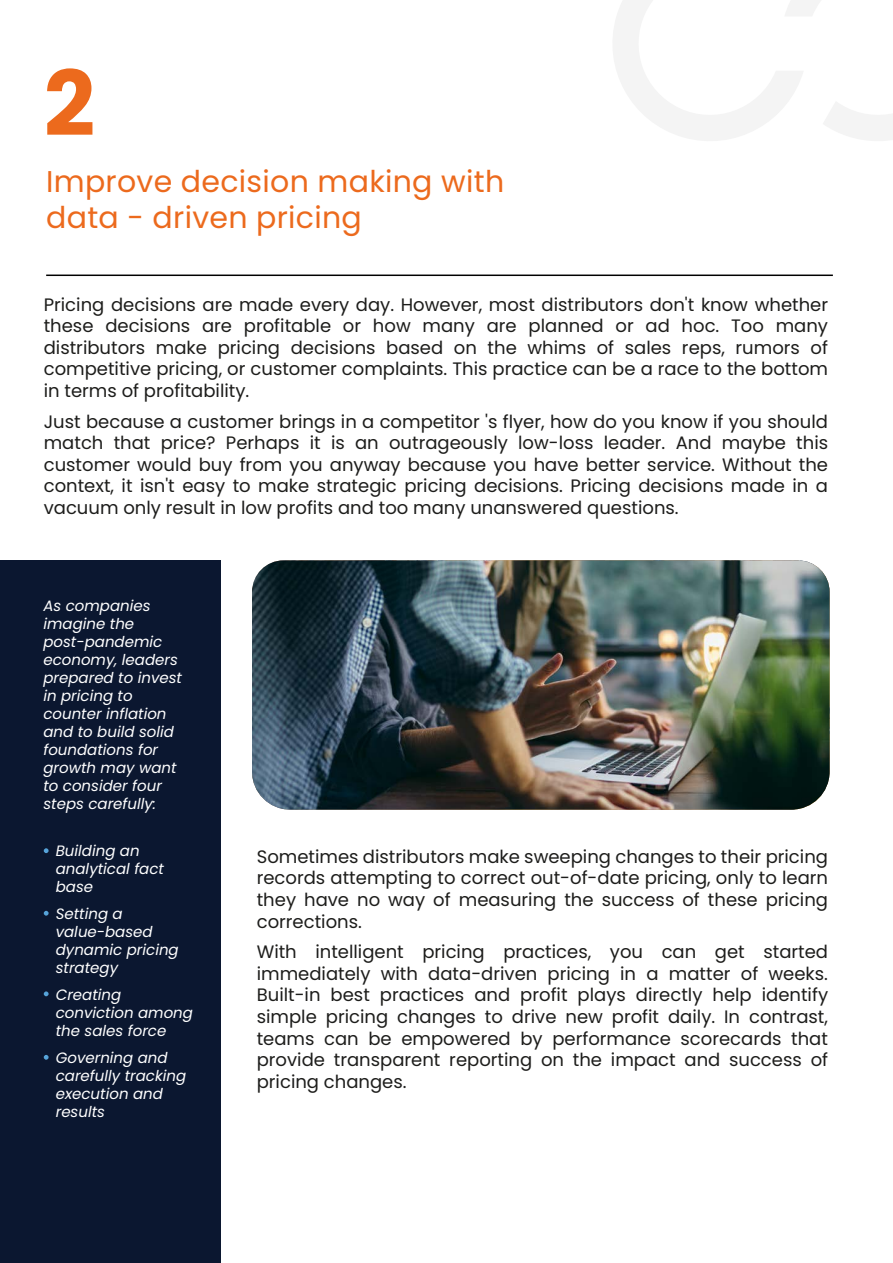
<style>
.page{position:relative;width:893px;height:1263px;background:#fff}
.page>*{position:absolute;margin:0;border:0;box-sizing:border-box;transform-origin:0 0}
.t1{font:700 90px "Poppins";color:#ec6a1d}
.t2{font:30px/36px "Poppins";letter-spacing:.01em;color:#ec6a1d}
.t3{font:18px/21.6px "Poppins";color:#1d1d1b;text-align:justify}
.t4{font:italic 15px/18px "Poppins";color:#fff}
</style>
<div class="page">
<div style="left:0;top:560px;width:221px;height:703px;background:#0b1730"></div>
<img style="left:252px;top:560px;width:578px;height:250px">
<svg style="left:613px;top:0;width:280px;height:141px"></svg>
<hr style="left:46px;top:275px;width:787px;height:1px;background:#000">
<svg style="left:44px;top:848px;width:5px;height:5px"></svg>
<svg style="left:44px;top:911px;width:5px;height:5px"></svg>
<svg style="left:44px;top:1055px;width:5px;height:5px"></svg>
<svg style="left:44px;top:991px;width:5px;height:5px"></svg>
<h1 class="t1" style="left:44px;top:52px;width:53px">2</h1>
<h2 class="t2" style="left:46px;top:163px;width:460px">Improve decision making with data - driven pricing</h2>
<p class="t3" style="left:44px;top:294px;width:786px">Pricing decisions are made every day. However, most distributors don't know whether these decisions are profitable or how many are planned or ad hoc. Too many distributors make pricing decisions based on the whims of sales reps, rumors of competitive pricing, or customer complaints. This practice can be a race to the bottom in terms of profitability.</p>
<p class="t3" style="left:44px;top:411px;width:786px">Just because a customer brings in a competitor 's flyer, how do you know if you should match that price? Perhaps it is an outrageously low-loss leader. And maybe this customer would buy from you anyway because you have better service. Without the context, it isn't easy to make strategic pricing decisions. Pricing decisions made in a vacuum only result in low profits and too many unanswered questions.</p>
<p class="t4" style="left:43px;top:596px;width:140px">As companies imagine the post-pandemic economy, leaders prepared to invest in pricing to counter inflation and to build solid foundations for growth may want to consider four steps carefully:</p>
<p class="t4" style="left:56px;top:842px;width:110px">Building an analytical fact base</p>
<p class="t4" style="left:56px;top:905px;width:124px">Setting a value-based dynamic pricing strategy</p>
<p class="t4" style="left:56px;top:986px;width:139px">Creating conviction among the sales force</p>
<p class="t4" style="left:56px;top:1049px;width:132px">Governing and carefully tracking execution and results</p>
<p class="t3" style="left:257px;top:846px;width:573px">Sometimes distributors make sweeping changes to their pricing records attempting to correct out-of-date pricing, only to learn they have no way of measuring the success of these pricing corrections.</p>
<p class="t3" style="left:257px;top:941px;width:573px">With intelligent pricing practices, you can get started immediately with data-driven pricing in a matter of weeks.<br>Built-in best practices and profit plays directly help identify simple pricing changes to drive new profit daily. In contrast, teams can be empowered by performance scorecards that provide transparent reporting on the impact and success of pricing changes.</p>
</div>
